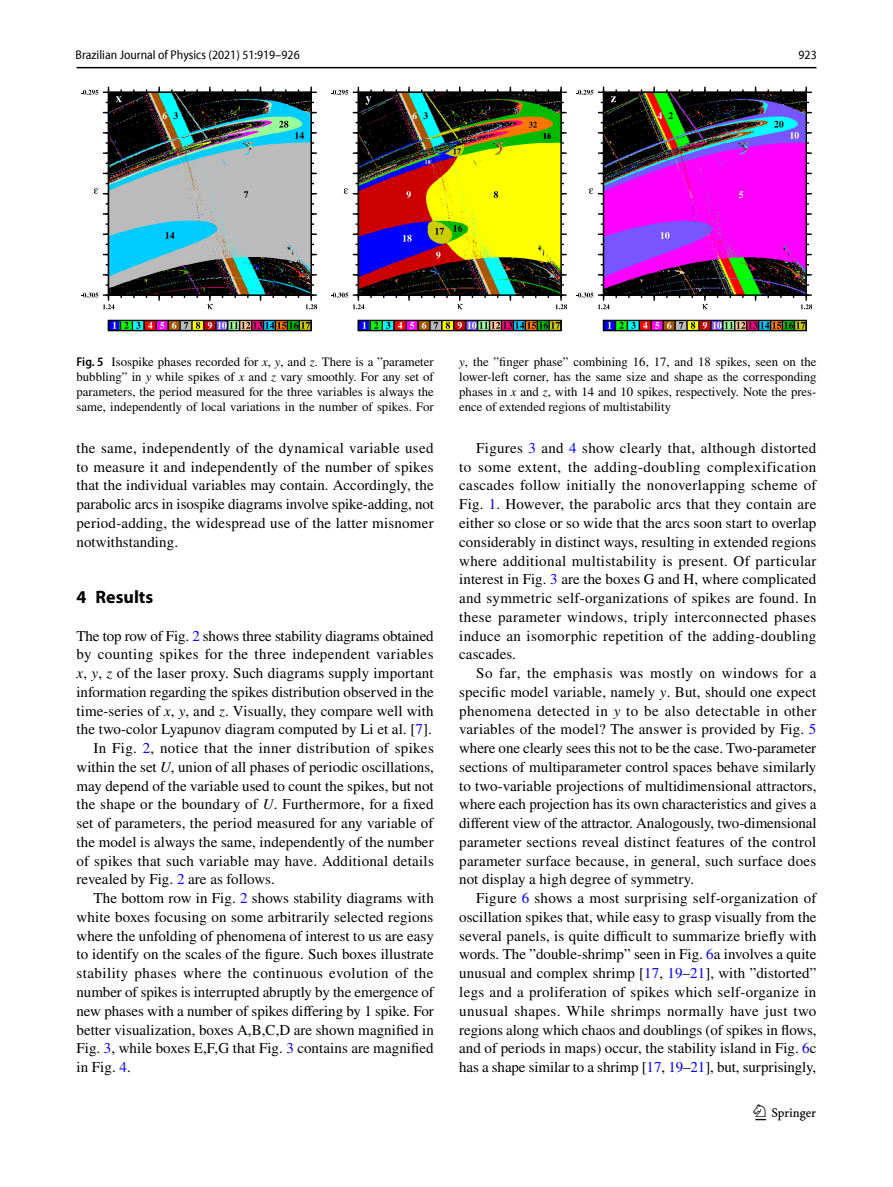
<style>
.page{position:relative;width:893px;height:1187px;background:#fff}
.page>*{position:absolute;margin:0;border:0;box-sizing:border-box;transform-origin:0 0}
.t1{font:22.5px "Springnew Regular 3";color:#000}
.t2{font:700 18px "Myriad Pro";color:#000}
.t3{font:15px/18.8px "STIX";letter-spacing:.005em;color:#000;text-align:justify}
.t4{font:15px "STIX";letter-spacing:.03em;color:#000}
.t5{font:15px "STIX";letter-spacing:.025em;color:#000}
.t6{font:12.75px/15px "STIX";color:#000;text-align:justify}
.t7{font:semi-condensed 12.75px "Myriad Pro Unic";color:#000}
.s1{font-family:"Myriad Pro";font-weight:600;font-stretch:semi-condensed}
.s2{font-style:italic}
.s3{color:#00f}
</style>
<div class="page">
<hr style="left:77px;top:67px;width:739px;height:1px;background:#000">
<svg style="left:108px;top:320px;width:204px;height:11px;background:#5e5548"></svg>
<svg style="left:81px;top:87px;width:236px;height:222px"></svg>
<svg style="left:358px;top:320px;width:204px;height:11px;background:#5e5548"></svg>
<svg style="left:331px;top:87px;width:236px;height:222px"></svg>
<svg style="left:603px;top:320px;width:204px;height:11px;background:#5e5449"></svg>
<svg style="left:576px;top:87px;width:236px;height:222px"></svg>
<p class="t7" style="left:76px;top:50px;width:226px">Brazilian Journal of Physics (2021) 51:919–926</p>
<p class="t7" style="left:798px;top:50px;width:20px">923</p>
<p class="t6" style="left:77px;top:355px;width:359px"><span class="s1">Fig. 5</span> Isospike phases recorded for <span class="s2">x</span>, <span class="s2">y</span>, and <span class="s2">z</span>. There is a ”parameter bubbling” in <span class="s2">y</span> while spikes of <span class="s2">x</span> and <span class="s2">z</span> vary smoothly. For any set of parameters, the period measured for the three variables is always the same, independently of local variations in the number of spikes. For</p>
<p class="t6" style="left:459px;top:355px;width:359px"><span class="s2">y</span>, the ”finger phase” combining 16, 17, and 18 spikes, seen on the lower-left corner, has the same size and shape as the corresponding phases in <span class="s2">x</span> and <span class="s2">z</span>, with 14 and 10 spikes, respectively. Note the pres&shy;ence of extended regions of multistability</p>
<p class="t3" style="left:77px;top:439px;width:359px">the same, independently of the dynamical variable used to measure it and independently of the number of spikes that the individual variables may contain. Accordingly, the parabolic arcs in isospike diagrams involve spike-adding, not period-adding, the widespread use of the latter misnomer notwithstanding.</p>
<p class="t2" style="left:77px;top:585px;width:78px">4 Results</p>
<p class="t3" style="left:77px;top:627px;width:359px">The top row of Fig. <span class="s3">2</span> shows three stability diagrams obtained</p>
<p class="t4" style="left:77px;top:644px;width:358px">by counting spikes for the three independent variables</p>
<p class="t3" style="left:77px;top:664px;width:359px"><span class="s2">x</span>, <span class="s2">y</span>, <span class="s2">z</span> of the laser proxy. Such diagrams supply important</p>
<p class="t3" style="left:77px;top:683px;width:359px">information regarding the spikes distribution observed in the</p>
<p class="t3" style="left:77px;top:702px;width:359px">time-series of <span class="s2">x</span>, <span class="s2">y</span>, and <span class="s2">z</span>. Visually, they compare well with</p>
<p class="t3" style="left:77px;top:721px;width:357px">the two-color Lyapunov diagram computed by Li et al. [<span class="s3">7</span>].</p>
<p class="t5" style="left:94px;top:737px;width:342px">In Fig. <span class="s3">2</span>, notice that the inner distribution of spikes</p>
<p class="t3" style="left:77px;top:758px;width:359px">within the set <span class="s2">U</span>, union of all phases of periodic oscillations,</p>
<p class="t3" style="left:77px;top:777px;width:359px">may depend of the variable used to count the spikes, but not</p>
<p class="t3" style="left:77px;top:796px;width:359px">the shape or the boundary of <span class="s2">U</span>. Furthermore, for a fixed</p>
<p class="t3" style="left:77px;top:814px;width:358px">set of parameters, the period measured for any variable of</p>
<p class="t3" style="left:77px;top:833px;width:359px">the model is always the same, independently of the number</p>
<p class="t3" style="left:77px;top:852px;width:359px">of spikes that such variable may have. Additional details</p>
<p class="t3" style="left:77px;top:871px;width:200px">revealed by Fig. <span class="s3">2</span> are as follows.</p>
<p class="t3" style="left:94px;top:889px;width:342px">The bottom row in Fig. <span class="s3">2</span> shows stability diagrams with</p>
<p class="t3" style="left:77px;top:908px;width:358px">white boxes focusing on some arbitrarily selected regions</p>
<p class="t3" style="left:77px;top:927px;width:359px">where the unfolding of phenomena of interest to us are easy</p>
<p class="t3" style="left:77px;top:946px;width:359px">to identify on the scales of the figure. Such boxes illustrate</p>
<p class="t4" style="left:77px;top:962px;width:358px">stability phases where the continuous evolution of the</p>
<p class="t3" style="left:77px;top:983px;width:359px">number of spikes is interrupted abruptly by the emergence of</p>
<p class="t3" style="left:77px;top:1002px;width:359px">new phases with a number of spikes differing by 1 spike. For</p>
<p class="t3" style="left:77px;top:1021px;width:359px">better visualization, boxes A,B,C,D are shown magnified in</p>
<p class="t3" style="left:77px;top:1039px;width:359px">Fig. <span class="s3">3</span>, while boxes E,F,G that Fig. <span class="s3">3</span> contains are magnified</p>
<p class="t3" style="left:77px;top:1058px;width:56px">in Fig. <span class="s3">4</span>.</p>
<p class="t3" style="left:459px;top:439px;width:359px;text-indent:17px">Figures <span class="s3">3</span> and <span class="s3">4</span> show clearly that, although distorted to some extent, the adding-doubling complexification cascades follow initially the nonoverlapping scheme of Fig. <span class="s3">1</span>. However, the parabolic arcs that they contain are either so close or so wide that the arcs soon start to overlap considerably in distinct ways, resulting in extended regions where additional multistability is present. Of particular interest in Fig. <span class="s3">3</span> are the boxes G and H, where complicated and symmetric self-organizations of spikes are found. In these parameter windows, triply interconnected phases induce an isomorphic repetition of the adding-doubling cascades.</p>
<p class="t3" style="left:459px;top:664px;width:359px;text-indent:17px">So far, the emphasis was mostly on windows for a specific model variable, namely <span class="s2">y</span>. But, should one expect phenomena detected in <span class="s2">y</span> to be also detectable in other variables of the model? The answer is provided by Fig. <span class="s3">5 </span>where one clearly sees this not to be the case. Two-parameter sections of multiparameter control spaces behave similarly to two-variable projections of multidimensional attractors, where each projection has its own characteristics and gives a different view of the attractor. Analogously, two-dimensional parameter sections reveal distinct features of the control parameter surface because, in general, such surface does not display a high degree of symmetry.</p>
<p class="t3" style="left:459px;top:889px;width:359px;text-indent:17px">Figure <span class="s3">6</span> shows a most surprising self-organization of oscillation spikes that, while easy to grasp visually from the several panels, is quite difficult to summarize briefly with words. The ”double-shrimp” seen in Fig. <span class="s3">6</span>a involves a quite unusual and complex shrimp [<span class="s3">17</span>, <span class="s3">19</span>–<span class="s3">21</span>], with ”distorted” legs and a proliferation of spikes which self-organize in unusual shapes. While shrimps normally have just two regions along which chaos and doublings (of spikes in flows, and of periods in maps) occur, the stability island in Fig. <span class="s3">6</span>c has a shape similar to a shrimp [<span class="s3">17</span>, <span class="s3">19</span>–<span class="s3">21</span>], but, surprisingly,</p>
<h1 class="t1" style="left:755px;top:1104px;width:62px">1 3</h1>
</div>
